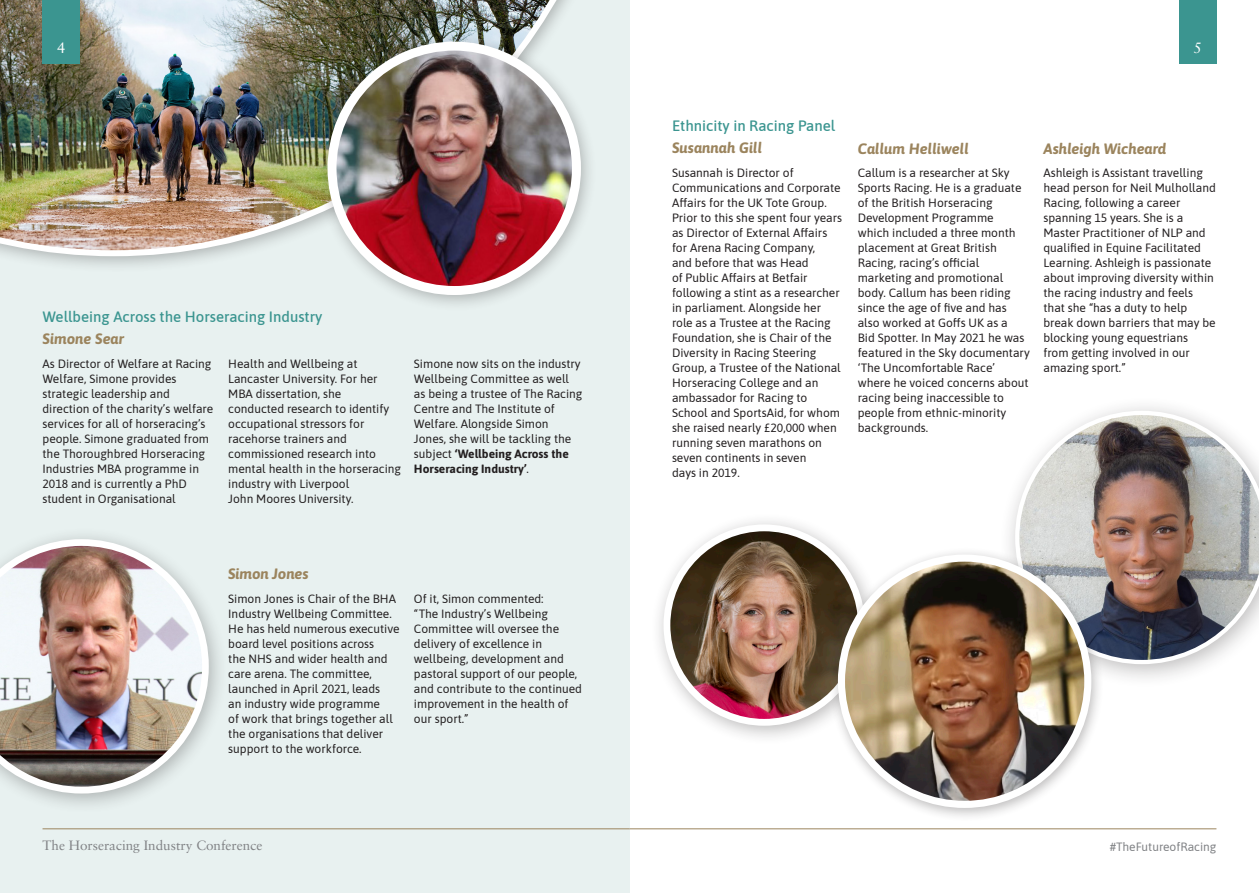
<style>
.page{position:relative;width:1259px;height:893px;background:#fff}
.page>*{position:absolute;margin:0;border:0;box-sizing:border-box;transform-origin:0 0}
.t1{font:italic 700 15px "Asap";color:#9b845d}
.t2{font:500 15px "Asap";color:#3b9590}
.t3{font:15px "Sabon LT Std";color:#fff}
.t4{font:13.5px "Sabon LT Std";color:#808285}
.t5{font:12px/15px "Asap";color:#231f20}
.t6{font:12px "Asap";color:#808285}
.s1{font-weight:700}
</style>
<div class="page">
<div style="left:998px;top:396px;width:261px;height:293px;background:#231f20;opacity:.3"></div>
<img style="left:1015px;top:411px;width:244px;height:253px">
<div style="left:0;top:0;width:629px;height:893px;background:#e8f1f0"></div>
<div style="left:0;top:0;width:640px;height:274px;background:#231f20;opacity:.3"></div>
<img style="left:0;top:0;width:624px;height:256px">
<div style="left:1179px;top:0;width:37px;height:64px;background:#3b9590"></div>
<hr style="left:43px;top:828px;width:586px;height:1px;background:#9b845d">
<hr style="left:629px;top:828px;width:587px;height:1px;background:#9b845d">
<div style="left:43px;top:0;width:37px;height:64px;background:#3b9590"></div>
<div style="left:316px;top:31px;width:281px;height:282px;background:#231f20;opacity:.3"></div>
<img style="left:332px;top:46px;width:244px;height:244px;border-radius:122px">
<div style="left:327px;top:42px;width:254px;height:253px;border:9px solid #fff;border-radius:50%"></div>
<div style="left:0;top:527px;width:228px;height:287px;background:#231f20;opacity:.3"></div>
<img style="left:0;top:539px;width:209px;height:254px">
<div style="left:650px;top:512px;width:233px;height:234px;background:#231f20;opacity:.3"></div>
<img style="left:667px;top:528px;width:194px;height:194px;border-radius:97px">
<div style="left:663px;top:524px;width:202px;height:202px;border:7px solid #fff;border-radius:50%"></div>
<div style="left:829px;top:546px;width:275px;height:276px;background:#231f20;opacity:.3"></div>
<img style="left:841px;top:558px;width:246px;height:246px;border-radius:123px">
<div style="left:838px;top:554px;width:253px;height:254px;border:7px solid #fff;border-radius:50%"></div>
<p class="t3" style="left:57px;top:39px;width:10px">4</p>
<p class="t2" style="left:43px;top:306px;width:281px">Wellbeing Across the Horseracing Industry</p>
<p class="t1" style="left:43px;top:328px;width:83px">Simone Sear</p>
<p class="t5" style="left:43px;top:355px;width:172px">As Director of Welfare at Racing<br>Welfare, Simone provides strategic leadership and direction of the charity’s welfare services for all of horseracing’s people. Simone graduated from the Thoroughbred Horseracing<br>Industries MBA programme in<br>2018 and is currently a PhD student in Organisational</p>
<p class="t5" style="left:228px;top:355px;width:174px">Health and Wellbeing at<br>Lancaster University. For her<br>MBA dissertation, she<br>conducted research to identify occupational stressors for racehorse trainers and commissioned research into mental health in the horseracing industry with Liverpool<br>John Moores University.</p>
<p class="t5" style="left:414px;top:355px;width:170px">Simone now sits on the industry<br>Wellbeing Committee as well as being a trustee of The Racing<br>Centre and The Institute of<br>Welfare. Alongside Simon<br>Jones, she will be tackling the subject <span class="s1">‘Wellbeing Across the<br>Horseracing Industry’</span>.</p>
<p class="t1" style="left:228px;top:563px;width:82px">Simon Jones</p>
<p class="t5" style="left:228px;top:590px;width:173px">Simon Jones is Chair of the BHA<br>Industry Wellbeing Committee.<br>He has held numerous executive board level positions across<br>the NHS and wider health and care arena. The committee, launched in April 2021, leads<br>an industry wide programme<br>of work that brings together all the organisations that deliver support to the workforce.</p>
<p class="t5" style="left:414px;top:590px;width:170px">Of it, Simon commented:<br>“The Industry’s Wellbeing<br>Committee will oversee the delivery of excellence in wellbeing, development and pastoral support of our people, and contribute to the continued improvement in the health of our sport.”</p>
<p class="t3" style="left:1193px;top:39px;width:10px">5</p>
<p class="t2" style="left:672px;top:115px;width:165px">Ethnicity in Racing Panel</p>
<p class="t1" style="left:672px;top:137px;width:92px">Susannah Gill</p>
<p class="t5" style="left:672px;top:164px;width:171px">Susannah is Director of<br>Communications and Corporate<br>Affairs for the UK Tote Group.<br>Prior to this she spent four years as Director of External Affairs for Arena Racing Company,<br>and before that was Head<br>of Public Affairs at Betfair following a stint as a researcher in parliament. Alongside her role as a Trustee at the Racing<br>Foundation, she is Chair of the<br>Diversity in Racing Steering<br>Group, a Trustee of the National<br>Horseracing College and an ambassador for Racing to<br>School and SportsAid, for whom she raised nearly £20,000 when running seven marathons on seven continents in seven<br>days in 2019.</p>
<p class="t1" style="left:857px;top:138px;width:113px">Callum Helliwell</p>
<p class="t5" style="left:857px;top:165px;width:173px">Callum is a researcher at Sky<br>Sports Racing. He is a graduate of the British Horseracing<br>Development Programme<br>which included a three month placement at Great British<br>Racing, racing’s official marketing and promotional body. Callum has been riding since the age of five and has also worked at Goffs UK as a<br>Bid Spotter. In May 2021 he was featured in the Sky documentary ‘The Uncomfortable Race’ where he voiced concerns about racing being inaccessible to people from ethnic-minority backgrounds.</p>
<p class="t1" style="left:1043px;top:138px;width:124px">Ashleigh Wicheard</p>
<p class="t5" style="left:1043px;top:165px;width:174px">Ashleigh is Assistant travelling head person for Neil Mulholland<br>Racing, following a career spanning 15 years. She is a<br>Master Practitioner of NLP and qualified in Equine Facilitated<br>Learning. Ashleigh is passionate about improving diversity within the racing industry and feels that she “has a duty to help break down barriers that may be blocking young equestrians from getting involved in our amazing sport.”</p>
<p class="t4" style="left:43px;top:837px;width:221px">The Horseracing Industry Conference</p>
<p class="t6" style="left:1109px;top:838px;width:108px">#TheFutureofRacing</p>
</div>
